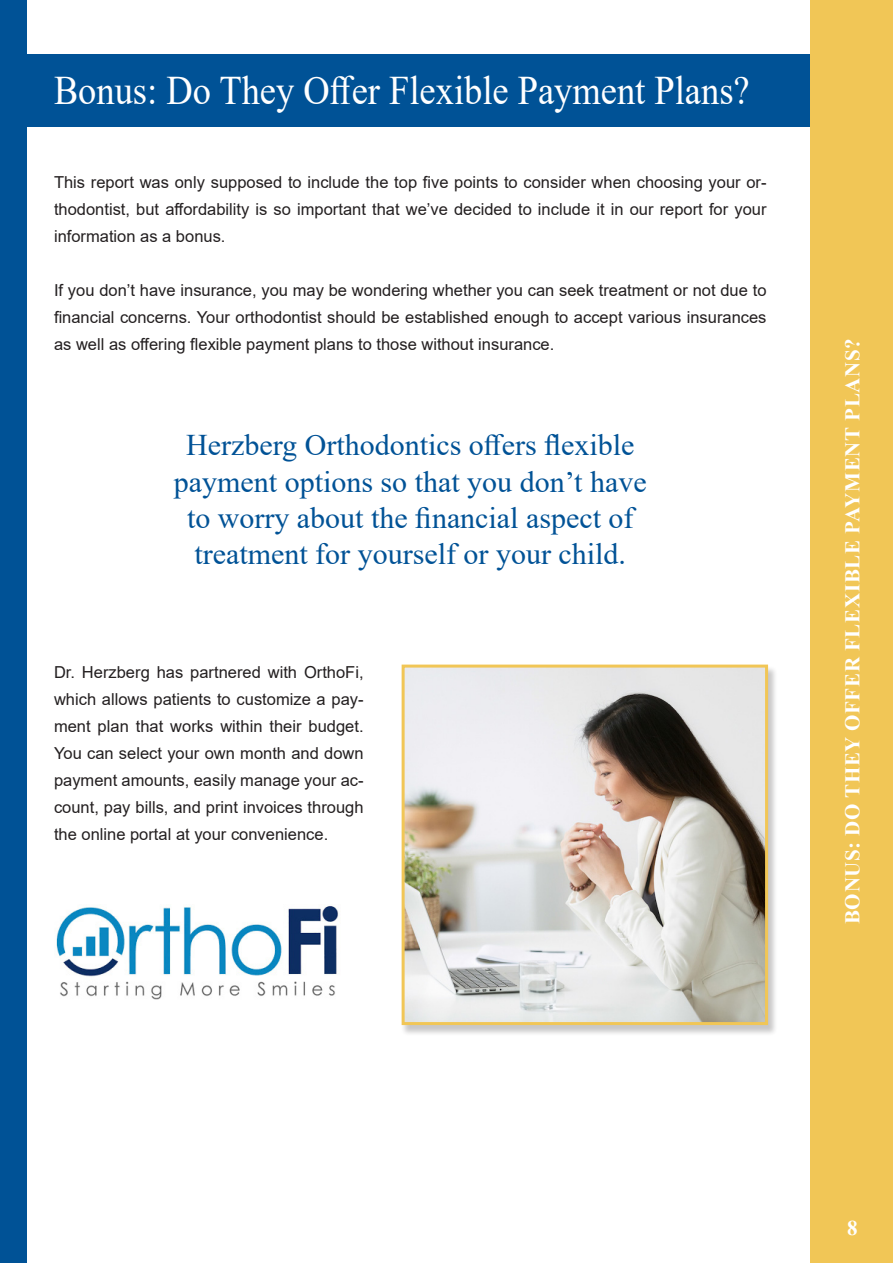
<style>
.page{position:relative;width:893px;height:1263px;background:#fff}
.page>*{position:absolute;margin:0;border:0;box-sizing:border-box;transform-origin:0 0}
.t1{font:40.5px "Times New Roman";color:#fff;scale:.9 1}
.t2{font:30px "Times New Roman";color:#005296}
.t3{font:700 21px "Times New Roman";letter-spacing:.035em;color:#fff}
.t4{font:16.5px/27px "Arial";color:#231f20;text-align:justify}
</style>
<div class="page">
<div style="left:0;top:0;width:27px;height:1263px;background:#005296"></div>
<div style="left:27px;top:54px;width:783px;height:72px;background:#005296"></div>
<div style="left:810px;top:0;width:83px;height:1263px;background:#f1c656"></div>
<div style="left:401px;top:665px;width:376px;height:371px;background:#231f20;opacity:.25"></div>
<img style="left:406px;top:668px;width:358px;height:353px">
<div style="left:402px;top:664px;width:366px;height:361px;border:3px solid #f1c656"></div>
<img style="left:56px;top:905px;width:283px;height:94px">
<p class="t1" style="left:54px;top:62px;width:774px">Bonus: Do They Offer Flexible Payment Plans?</p>
<p class="t4" style="left:54px;top:168px;width:714px">This report was only supposed to include the top five points to consider when choosing your or&shy;thodontist, but affordability is so important that we’ve decided to include it in our report for your information as a bonus.</p>
<p class="t4" style="left:54px;top:276px;width:714px">If you don’t have insurance, you may be wondering whether you can seek treatment or not due to financial concerns. Your orthodontist should be established enough to accept various insurances as well as offering flexible payment plans to those without insurance.</p>
<p class="t2" style="left:186px;top:424px;width:450px">Herzberg Orthodontics offers flexible</p>
<p class="t2" style="left:174px;top:460px;width:474px">payment options so that you don’t have</p>
<p class="t2" style="left:187px;top:496px;width:448px">to worry about the financial aspect of</p>
<p class="t2" style="left:194px;top:532px;width:433px">treatment for yourself or your child.</p>
<p class="t4" style="left:54px;top:659px;width:311px">Dr. Herzberg has partnered with OrthoFi, which allows patients to customize a pay&shy;ment plan that works within their budget.<br>You can select your own month and down payment amounts, easily manage your ac&shy;count, pay bills, and print invoices through the online portal at your convenience.</p>
<p class="t3" style="left:837px;top:924px;width:587px;rotate:-90deg">BONUS: DO THEY OFFER FLEXIBLE PAYMENT PLANS?</p>
<p class="t3" style="left:847px;top:1213px;width:12px">8</p>
</div>
